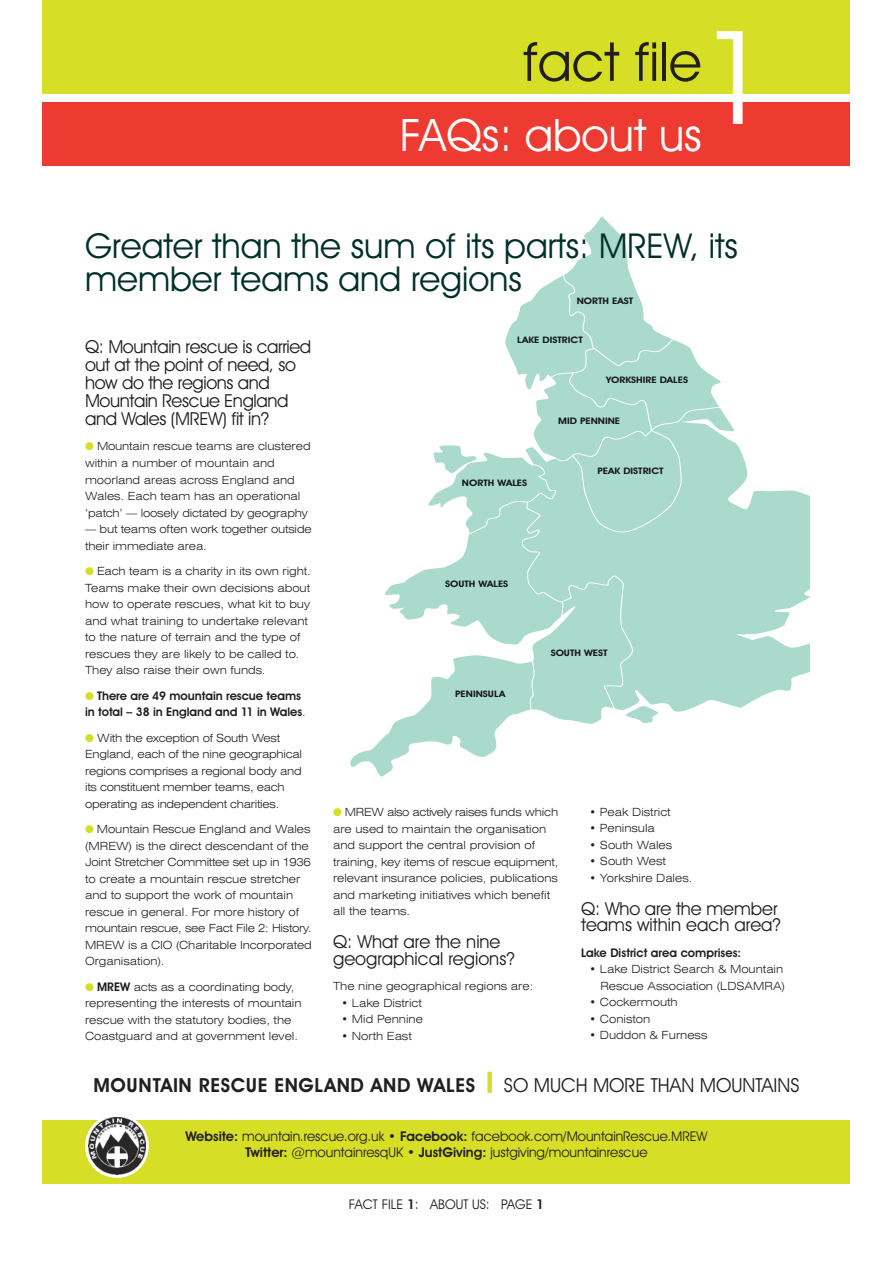
<style>
.page{position:relative;width:893px;height:1263px;background:#fff}
.page>*{position:absolute;margin:0;border:0;box-sizing:border-box;transform-origin:0 0}
.t1{font:130.5px "Avant Garde IT Cby BT";color:#fff}
.t2{font:54px "Avant Garde IT Cby BT";color:#231f20}
.t3{font:45px "Avant Garde IT Cby BT";color:#fff}
.t4{font:34.5px/33px "Avant Garde IT Cby BT";color:#002f2a}
.t5{font:600 19.5px "Avant Garde IT Cby BT";letter-spacing:.03em;color:#231f20}
.t6{font:19.5px "Avant Garde IT Cby BT";color:#231f20}
.t7{font:18px/18px "Avant Garde IT Cby BT";letter-spacing:-.02em;color:#231f20}
.t8{font:18px/16.5px "Avant Garde IT Cby BT";color:#231f20}
.t9{font:13.5px/16.5px "Avant Garde IT Cby BT";color:#231f20;text-align:center}
.t10{font:600 12px/16.5px "Avant Garde IT Cby BT";letter-spacing:-.005em;color:#231f20}
.t11{font:300 expanded 11.25px/16.5px "Swiss 721 BT";color:#231f20}
.t12{font:300 expanded 11.25px/16.5px "Swiss 721 BT";letter-spacing:-.02em;color:#231f20}
.t13{font:600 9px "Avant Garde IT Cby BT";color:#111314;scale:1.17 1}
.s1{color:#d6df26}
.s2{font-family:"Swiss 721 BT";font-weight:300;font-stretch:expanded;font-size:11.25px}
.s3{font-family:"Avant Garde IT Cby BT";font-weight:600;font-stretch:normal;font-size:12px}
.s4{font-weight:600}
</style>
<div class="page">
<div style="left:43px;top:0;width:807px;height:94px;background:#d6df26"></div>
<div style="left:43px;top:102px;width:807px;height:64px;background:#ee3b32"></div>
<div style="left:43px;top:1120px;width:807px;height:64px;background:#d6df26"></div>
<div style="left:85px;top:1114px;width:64px;height:64px;background:#fff;border-radius:50%"></div>
<img style="left:88px;top:1117px;width:58px;height:58px">
<div style="left:487px;top:1071px;width:5px;height:22px;background:#d6df26"></div>
<svg style="left:350px;top:216px;width:459px;height:560px"></svg>
<svg style="left:433px;top:274px;width:288px;height:450px"></svg>
<h2 class="t2" style="left:523px;top:42px;width:180px">fact file</h2>
<h3 class="t3" style="left:400px;top:119px;width:303px">FAQs: about us</h3>
<h1 class="t1" style="left:699px;top:31px;width:75px">1</h1>
<h3 class="t4" style="left:85px;top:233px;width:654px">Greater than the sum of its parts: MREW, its member teams and regions</h3>
<p class="t13" style="left:577px;top:298px;width:50px">NORTH EAST</p>
<h3 class="t7" style="left:85px;top:339px;width:228px">Q: Mountain rescue is carried out at the point of need, so how do the regions and<br>Mountain Rescue England and Wales (MREW) fit in?</h3>
<p class="t11" style="left:85px;top:439px;width:227px"><span class="s1">●</span> Mountain rescue teams are clustered within a number of mountain and moorland areas across England and Wales. Each team has an operational ‘patch’ — loosely dictated by geography</p>
<p class="t11" style="left:85px;top:522px;width:228px">— but teams often work together outside their immediate area.</p>
<p class="t11" style="left:85px;top:564px;width:227px"><span class="s1">●</span> Each team is a charity in its own right.<br>Teams make their own decisions about how to operate rescues, what kit to buy and what training to undertake relevant to the nature of terrain and the type of rescues they are likely to be called to.<br>They also raise their own funds.</p>
<p class="t10" style="left:85px;top:688px;width:222px"><span class="s1">●</span> There are 49 mountain rescue teams in total – 38 in England and 11 in Wales<span class="s2">.</span></p>
<p class="t12" style="left:85px;top:730px;width:218px"><span class="s1">●</span> With the exception of South West England, each of the nine geographical regions comprises a regional body and its constituent member teams, each operating as independent charities.</p>
<p class="t11" style="left:85px;top:822px;width:228px"><span class="s1">●</span> Mountain Rescue England and Wales (MREW) is the direct descendant of the Joint Stretcher Committee set up in 1936 to create a mountain rescue stretcher and to support the work of mountain rescue in general. For more history of mountain rescue, see Fact File 2: History.<br>MREW is a CIO (Charitable Incorporated Organisation).</p>
<p class="t11" style="left:85px;top:979px;width:218px"><span class="s1">●</span> <span class="s3">MREW</span> acts as a coordinating body, representing the interests of mountain rescue with the statutory bodies, the Coastguard and at government level.</p>
<p class="t13" style="left:517px;top:337px;width:58px">LAKE DISTRICT</p>
<p class="t13" style="left:606px;top:377px;width:71px">YORKSHIRE DALES</p>
<p class="t13" style="left:558px;top:417px;width:54px">MID PENNINE</p>
<p class="t13" style="left:462px;top:480px;width:57px">NORTH WALES</p>
<p class="t13" style="left:597px;top:468px;width:58px">PEAK DISTRICT</p>
<p class="t13" style="left:445px;top:580px;width:56px">SOUTH WALES</p>
<p class="t13" style="left:455px;top:690px;width:44px">PENINSULA</p>
<p class="t13" style="left:551px;top:649px;width:50px">SOUTH WEST</p>
<p class="t11" style="left:333px;top:805px;width:227px"><span class="s1">●</span> MREW also actively raises funds which are used to maintain the organisation and support the central provision of training, key items of rescue equipment, relevant insurance policies, publications and marketing initiatives which benefit all the teams.</p>
<h3 class="t8" style="left:333px;top:935px;width:183px">Q: What are the nine geographical regions?</h3>
<p class="t11" style="left:333px;top:979px;width:202px">The nine geographical regions are:</p>
<p class="t11" style="left:342px;top:995px;width:82px">• Lake District</p>
<p class="t11" style="left:342px;top:1012px;width:83px">• Mid Pennine</p>
<p class="t11" style="left:342px;top:1028px;width:72px">• North East</p>
<p class="t11" style="left:590px;top:804px;width:82px">• Peak District</p>
<p class="t11" style="left:590px;top:821px;width:67px">• Peninsula</p>
<p class="t11" style="left:590px;top:837px;width:84px">• South Wales</p>
<p class="t11" style="left:590px;top:854px;width:78px">• South West</p>
<p class="t11" style="left:590px;top:870px;width:104px">• Yorkshire Dales.</p>
<h3 class="t8" style="left:581px;top:901px;width:201px">Q: Who are the member teams within each area?</h3>
<p class="t10" style="left:581px;top:945px;width:162px">Lake District area comprises:</p>
<p class="t11" style="left:590px;top:962px;width:197px;text-align:right">• Lake District Search &amp; Mountain<br>Rescue Association (LDSAMRA)</p>
<p class="t11" style="left:590px;top:995px;width:90px">• Cockermouth</p>
<p class="t11" style="left:590px;top:1011px;width:62px">• Coniston</p>
<p class="t11" style="left:590px;top:1028px;width:119px">• Duddon &amp; Furness</p>
<h3 class="t5" style="left:94px;top:1078px;width:383px">MOUNTAIN RESCUE ENGLAND AND WALES</h3>
<h3 class="t6" style="left:504px;top:1078px;width:297px">SO MUCH MORE THAN MOUNTAINS</h3>
<p class="t9" style="left:185px;top:1129px;width:524px"><span class="s4">Website:</span> mountain.rescue.org.uk • <span class="s4">Facebook:</span> facebook.com/MountainRescue.MREW<br><span class="s4">Twitter:</span> @mountainresqUK • <span class="s4">JustGiving:</span> justgiving/mountainrescue</p>
<p class="t9" style="left:349px;top:1197px;width:197px">FACT FILE <span class="s4">1</span>: ABOUT US: PAGE <span class="s4">1</span></p>
</div>
